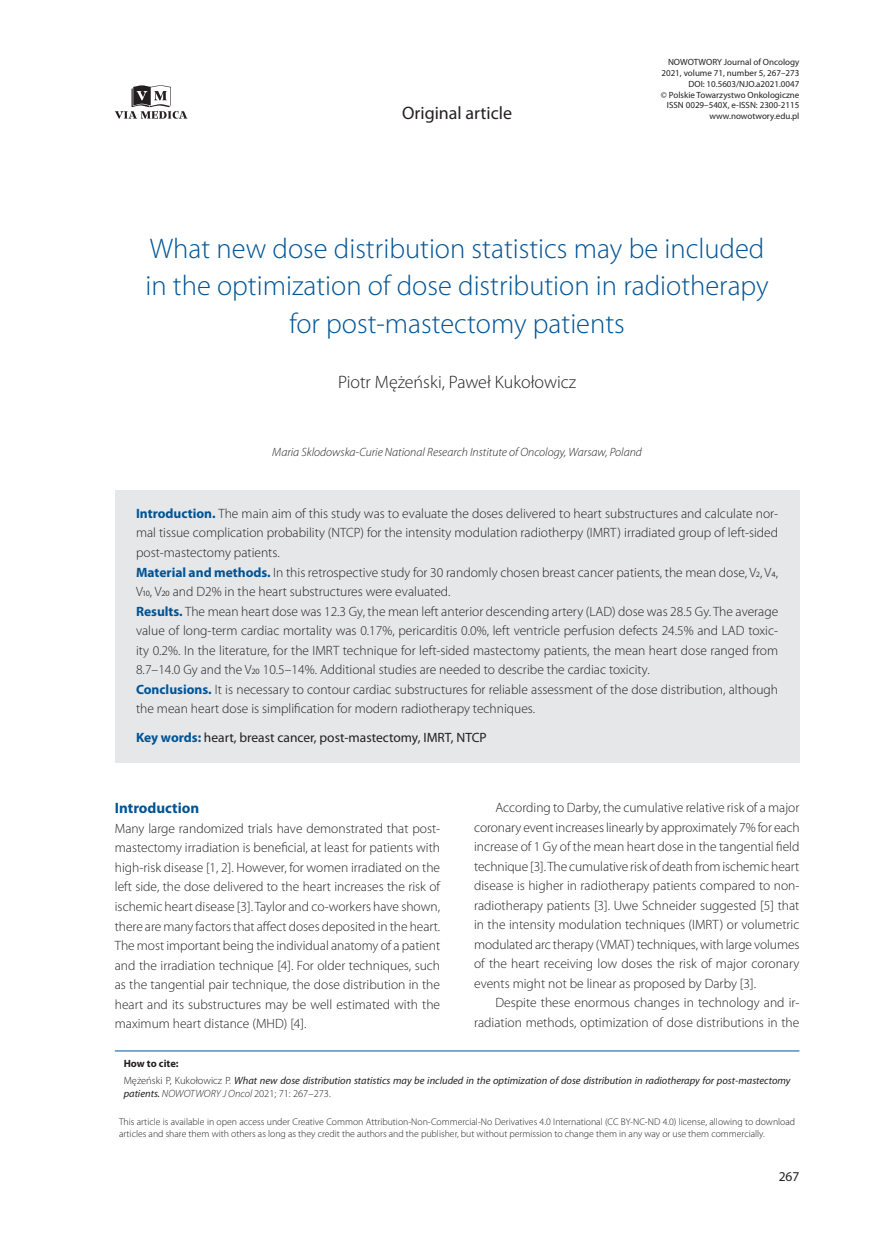
<style>
.page{position:relative;width:893px;height:1234px;background:#fff}
.page>*{position:absolute;margin:0;border:0;box-sizing:border-box;transform-origin:0 0}
._01_-_Tytuł_artykułu{font:300 28.5px/37.5px "Myriad Pro";color:#005495;text-align:center}
._02_-_Autor_artykułu{font:300 18px "Myriad Pro";color:#231f20}
.t1{font:18px "Myriad Pro";color:#231f20}
._07_-_Srodtytul_1{font:700 15px "Myriad Pro";color:#005495}
._04_-_Streszczenie{font:300 13.5px/19.5px "Myriad Pro";color:#231f20;text-align:justify}
._08_-_Tekst{font:300 13.5px/19.5px "Myriad Pro";color:#231f20;text-align:justify}
._08_-_Tekst_bez_wcie{font:300 13.5px/19.5px "Myriad Pro";color:#231f20;text-align:justify}
._05_-_Streszczenie_s{font:13.5px "Myriad Pro";color:#231f20}
._00_-_Praca_ostatnia{font:italic 300 12px "Myriad Pro";color:#231f20}
._05_-_Tekst_ramka{font:italic 10.5px/12.6px "Myriad Pro";color:#231f20}
._05_-_Tekst_ramka-2{font:700 10.5px "Myriad Pro";letter-spacing:-.005em;color:#231f20}
.t2{font:300 9.75px/11.7px "Myriad Pro";color:#231f20}
.t3{font:9px/10.8px "Myriad Pro";color:#231f20;text-align:right}
.s1{font-weight:700;color:#005495}
.s2{font-weight:300;font-style:normal}
.s3{font-weight:300}
</style>
<div class="page">
<svg style="left:115px;top:85px;width:72px;height:34px"></svg>
<div style="left:115px;top:490px;width:684px;height:78px;background:#e6e7e9"></div>
<div style="left:115px;top:549px;width:684px;height:58px;background:#e6e7e9"></div>
<div style="left:115px;top:588px;width:684px;height:97px;background:#e6e7e9"></div>
<div style="left:115px;top:666px;width:684px;height:58px;background:#e6e7e9"></div>
<div style="left:115px;top:723px;width:684px;height:39px;background:#e6e7e9"></div>
<hr style="left:115px;top:1050px;width:684px;height:1px;background:#005495">
<h2 class="t1" style="left:402px;top:102px;width:111px">Original article</h2>
<p class="t3" style="left:661px;top:56px;width:140px">NOWOTWORY Journal of Oncology<br>2021, volume 71, number 5, 267–273<br>DOI: 10.5603/NJO.a2021.0047<br>© Polskie Towarzystwo Onkologiczne<br>ISSN 0029–540X, e-ISSN: 2300-2115 www.nowotwory.edu.pl</p>
<p class="_01_-_Tytuł_artykułu" style="left:145px;top:229px;width:625px">What new dose distribution statistics may be included in the optimization of dose distribution in radiotherapy for post-mastectomy patients</p>
<p class="_02_-_Autor_artykułu" style="left:338px;top:371px;width:240px">Piotr Mężeński, Paweł Kukołowicz</p>
<p class="_00_-_Praca_ostatnia" style="left:272px;top:444px;width:371px">Maria Sklodowska-Curie National Research Institute of Oncology, Warsaw, Poland</p>
<p class="_04_-_Streszczenie" style="left:136px;top:503px;width:644px"><span class="s1">Introduction.</span> The main aim of this study was to evaluate the doses delivered to heart substructures and calculate nor&shy;mal tissue complication probability (NTCP) for the intensity modulation radiotherpy (IMRT) irradiated group of left-sided post-mastectomy patients.</p>
<p class="_04_-_Streszczenie" style="left:136px;top:562px;width:644px"><span class="s1">Material and methods.</span> In this retrospective study for 30 randomly chosen breast cancer patients, the mean dose, V2, V4,<br>V10, V20 and D2% in the heart substructures were evaluated.</p>
<p class="_04_-_Streszczenie" style="left:136px;top:601px;width:644px"><span class="s1">Results.</span> The mean heart dose was 12.3 Gy, the mean left anterior descending artery (LAD) dose was 28.5 Gy. The average value of long-term cardiac mortality was 0.17%, pericarditis 0.0%, left ventricle perfusion defects 24.5% and LAD toxic&shy;ity 0.2%. In the literature, for the IMRT technique for left-sided mastectomy patients, the mean heart dose ranged from 8.7–14.0 Gy and the V20 10.5–14%. Additional studies are needed to describe the cardiac toxicity.</p>
<p class="_04_-_Streszczenie" style="left:136px;top:679px;width:644px"><span class="s1">Conclusions.</span> It is necessary to contour cardiac substructures for reliable assessment of the dose distribution, although the mean heart dose is simplification for modern radiotherapy techniques.</p>
<p class="_05_-_Streszczenie_s" style="left:136px;top:729px;width:352px"><span class="s1">Key words:</span> heart, breast cancer, post-mastectomy, IMRT, NTCP</p>
<p class="_07_-_Srodtytul_1" style="left:115px;top:798px;width:86px">Introduction</p>
<p class="_08_-_Tekst_bez_wcie" style="left:115px;top:818px;width:327px">Many large randomized trials have demonstrated that post&shy;mastectomy irradiation is beneficial, at least for patients with high-risk disease [1, 2]. However, for women irradiated on the left side, the dose delivered to the heart increases the risk of ischemic heart disease [3]. Taylor and co-workers have shown, there are many factors that affect doses deposited in the heart.<br>The most important being the individual anatomy of a patient and the irradiation technique [4]. For older techniques, such as the tangential pair technique, the dose distribution in the heart and its substructures may be well estimated with the maximum heart distance (MHD) [4].</p>
<p class="_08_-_Tekst" style="left:474px;top:797px;width:327px;text-indent:21px">According to Darby, the cumulative relative risk of a major coronary event increases linearly by approximately 7% for each increase of 1 Gy of the mean heart dose in the tangential field technique [3]. The cumulative risk of death from ischemic heart disease is higher in radiotherapy patients compared to non&shy;radiotherapy patients [3]. Uwe Schneider suggested [5] that in the intensity modulation techniques (IMRT) or volumetric modulated arc therapy (VMAT) techniques, with large volumes of the heart receiving low doses the risk of major coronary events might not be linear as proposed by Darby [3].</p>
<p class="_08_-_Tekst" style="left:474px;top:992px;width:327px;text-align:right">Despite these enormous changes in technology and ir&shy;radiation methods, optimization of dose distributions in the</p>
<p class="_05_-_Tekst_ramka-2" style="left:124px;top:1056px;width:56px">How to cite:</p>
<p class="_05_-_Tekst_ramka" style="left:124px;top:1073px;width:668px"><span class="s2">Mężeński P, Kukołowicz P.</span> What new dose distribution statistics may be included in the optimization of dose distribution in radiotherapy for post-mastectomy patients. <span class="s3">NOWOTWORY J Oncol</span> <span class="s2">2021; 71: 267–273.</span></p>
<p class="t2" style="left:119px;top:1115px;width:678px">This article is available in open access under Creative Common Attribution-Non-Commercial-No Derivatives 4.0 International (CC BY-NC-ND 4.0) license, allowing to download articles and share them with others as long as they credit the authors and the publisher, but without permission to change them in any way or use them commercially.</p>
<p class="_05_-_Streszczenie_s" style="left:779px;top:1168px;width:22px">267</p>
</div>
